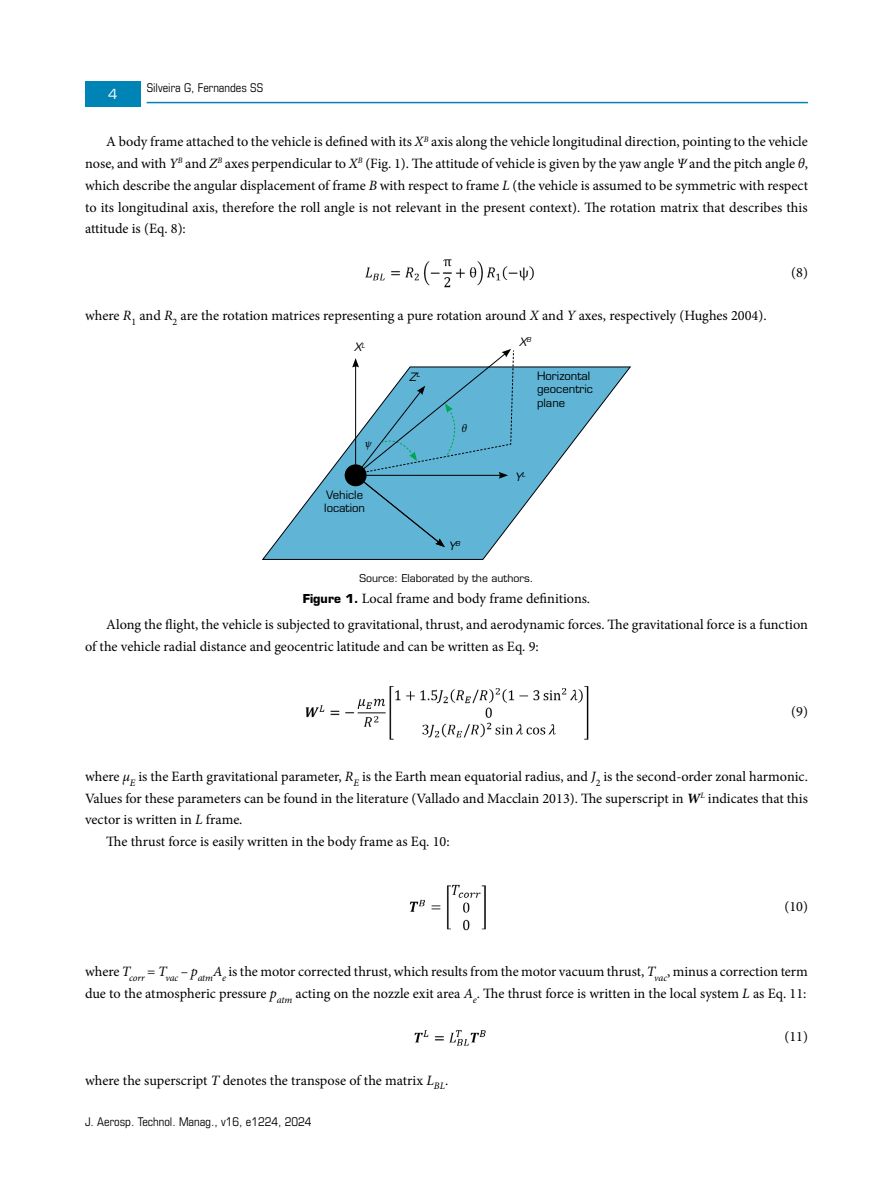
<style>
.page{position:relative;width:893px;height:1191px;background:#fff}
.page>*{position:absolute;margin:0;border:0;box-sizing:border-box;transform-origin:0 0}
.t1{font:14.25px/21.8px "Minion Pro";color:#000}
.t2{font:13.5px "Eurostile LT Std";color:#fff}
.t3{font:condensed 12px "Eurostile LT Std";color:#000}
.t4{font:11.25px/13.5px "Eurostile LT Std";color:#000}
.t5{font:italic 11.25px "Eurostile LT Std";color:#000}
.t6{font:italic 11.25px "Minion Pro";color:#000}
.t7{font:10.5px "Eurostile LT Std";color:#000}
.s1{font-style:italic}
.s2{font-family:"Eurostile LT Std";font-weight:700;font-size:12px}
.s3{font-weight:700;font-style:italic}
</style>
<div class="page">
<hr style="left:147px;top:102px;width:661px;height:1px;background:#0084b6">
<div style="left:85px;top:81px;width:55px;height:25px;background:#0084b6"></div>
<img style="left:365px;top:259px;width:169px;height:29px">
<svg style="left:262px;top:366px;width:369px;height:194px"></svg>
<div style="left:345px;top:464px;width:22px;height:22px;background:#000;border-radius:50%"></div>
<svg style="left:352px;top:349px;width:162px;height:198px"></svg>
<img style="left:305px;top:686px;width:283px;height:54px">
<img style="left:409px;top:884px;width:76px;height:47px">
<img style="left:414px;top:1030px;width:72px;height:16px">
<p class="t3" style="left:147px;top:80px;width:118px">Silveira G, Fernandes SS</p>
<p class="t2" style="left:108px;top:86px;width:11px">4</p>
<p class="t1" style="left:85px;top:131px;width:724px;text-align:justify;text-indent:21px">A body frame attached to the vehicle is defined with its <span class="s1">X</span><sup>B</sup> axis along the vehicle longitudinal direction, pointing to the vehicle nose, and with <span class="s1">Y</span><sup>B</sup> and <span class="s1">Z</span><sup>B</sup> axes perpendicular to <span class="s1">X</span><sup>B</sup> (Fig. 1). The attitude of vehicle is given by the yaw angle <span class="s1">Ψ</span> and the pitch angle <span class="s1">θ</span>, which describe the angular displacement of frame <span class="s1">B</span> with respect to frame <span class="s1">L</span> (the vehicle is assumed to be symmetric with respect to its longitudinal axis, therefore the roll angle is not relevant in the present context). The rotation matrix that describes this attitude is (Eq. 8):</p>
<p class="t1" style="left:791px;top:261px;width:18px">(8)</p>
<p class="t1" style="left:85px;top:305px;width:683px">where <span class="s1">R</span><sub>1</sub> and <span class="s1">R</span><sub>2</sub> are the rotation matrices representing a pure rotation around <span class="s1">X</span> and <span class="s1">Y</span> axes, respectively (Hughes 2004).</p>
<p class="t5" style="left:354px;top:340px;width:13px">X<sup>L</sup></p>
<p class="t6" style="left:365px;top:435px;width:8px">ψ</p>
<p class="t4" style="left:324px;top:488px;width:42px">Vehicle location</p>
<p class="t5" style="left:409px;top:370px;width:13px">Z<sup>L</sup></p>
<p class="t6" style="left:461px;top:420px;width:7px">θ</p>
<p class="t5" style="left:519px;top:335px;width:13px">X<sup>B</sup></p>
<p class="t4" style="left:537px;top:369px;width:57px">Horizontal geocentric plane</p>
<p class="t5" style="left:515px;top:470px;width:12px">Y<sup>L</sup></p>
<p class="t5" style="left:448px;top:539px;width:13px">Y<sup>B</sup></p>
<p class="t7" style="left:360px;top:571px;width:175px">Source: Elaborated by the authors.</p>
<p class="t1" style="left:106px;top:585px;width:703px;line-height:26px;text-indent:196px"><span class="s2">Figure 1.</span> Local frame and body frame definitions.<br>Along the flight, the vehicle is subjected to gravitational, thrust, and aerodynamic forces. The gravitational force is a function</p>
<p class="t1" style="left:85px;top:635px;width:455px">of the vehicle radial distance and geocentric latitude and can be written as Eq. 9:</p>
<p class="t1" style="left:791px;top:700px;width:18px">(9)</p>
<p class="t1" style="left:85px;top:765px;width:724px">where <span class="s1">μ</span><sub>E</sub> is the Earth gravitational parameter, <span class="s1">R</span><sub>E</sub> is the Earth mean equatorial radius, and <span class="s1">J</span><sub>2</sub> is the second-order zonal harmonic.</p>
<p class="t1" style="left:85px;top:787px;width:724px">Values for these parameters can be found in the literature (Vallado and Macclain 2013). The superscript in <span class="s3">W</span><sup>L</sup> indicates that this</p>
<p class="t1" style="left:85px;top:809px;width:159px">vector is written in <span class="s1">L</span> frame.</p>
<p class="t1" style="left:106px;top:830px;width:345px">The thrust force is easily written in the body frame as Eq. 10:</p>
<p class="t1" style="left:784px;top:895px;width:25px">(10)</p>
<p class="t1" style="left:85px;top:960px;width:724px">where <span class="s1">T</span><sub>corr</sub> = <span class="s1">T</span><sub>vac</sub> – <span class="s1">p</span><sub>atm</sub><span class="s1">A</span><sub>e</sub> is the motor corrected thrust, which results from the motor vacuum thrust, <span class="s1">T</span><sub>vac</sub>, minus a correction term due to the atmospheric pressure <span class="s1">p</span><sub>atm</sub> acting on the nozzle exit area <span class="s1">A</span><sub>e</sub>. The thrust force is written in the local system <span class="s1">L</span> as Eq. 11:</p>
<p class="t1" style="left:784px;top:1026px;width:25px">(11)</p>
<p class="t1" style="left:85px;top:1069px;width:365px">where the superscript <span class="s1">T</span> denotes the transpose of the matrix <span class="s1">L</span><sub>BL</sub>.</p>
<p class="t3" style="left:85px;top:1114px;width:228px">J. Aerosp. Technol. Manag., v16, e1224, 2024</p>
</div>
